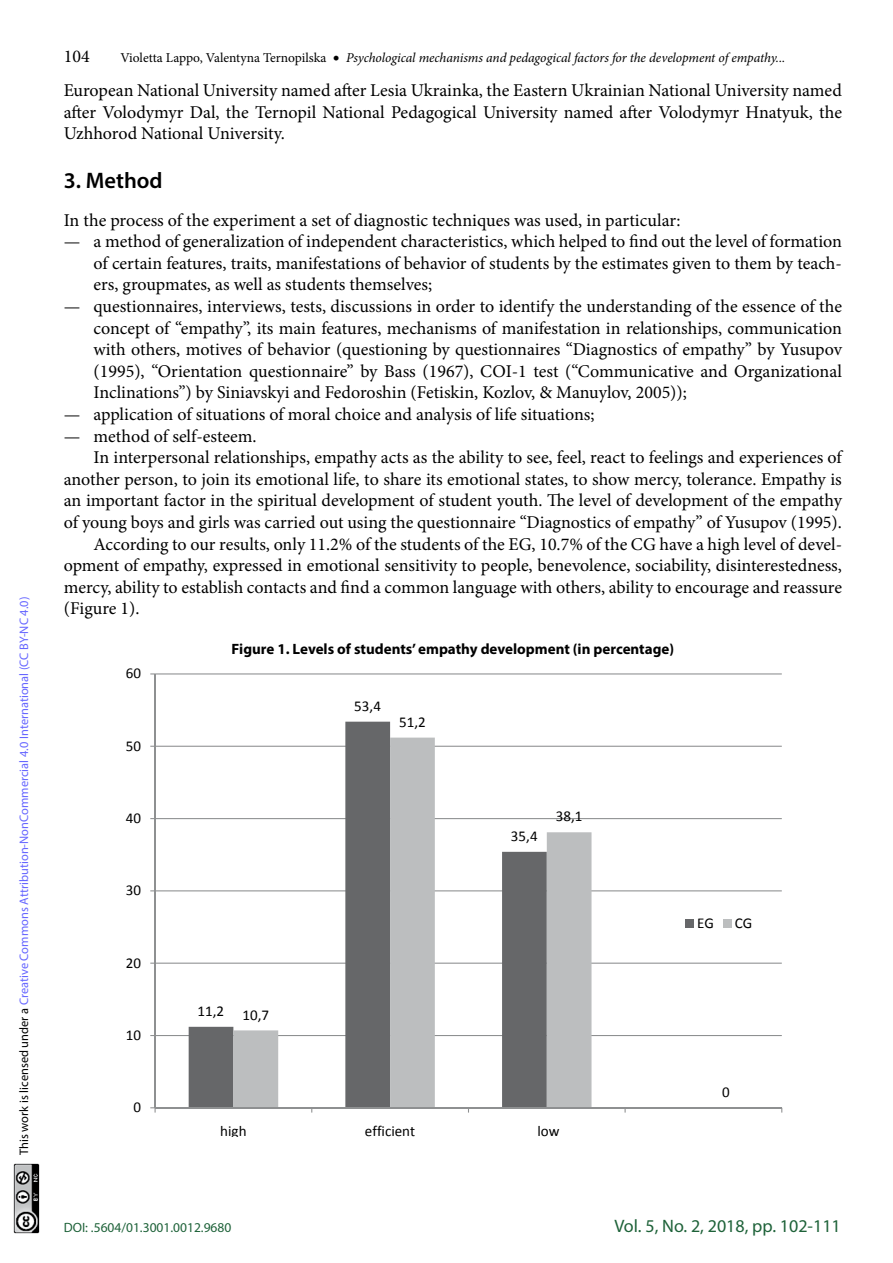
<style>
.page{position:relative;width:893px;height:1263px;background:#fff}
.page>*{position:absolute;margin:0;border:0;box-sizing:border-box;transform-origin:0 0}
.t1{font:600 22.5px "Myriad Pro";color:#000}
.t2{font:18px/21.6px "Minion Pro";letter-spacing:-.005em;color:#000;text-align:justify}
.t3{font:18px "Myriad Pro";color:#1e6239}
.t4{font:15px "Calibri";color:#000}
.t5{font:700 15px "Myriad Pro";color:#000}
.t6{font:italic 13.5px "Minion Pro";letter-spacing:-.005em;color:#000}
.t7{font:13.5px "Myriad Pro";color:#1e6239}
.t8{font:12.45px "Myriad Pro";color:#66f}
.s1{color:#000}
.s2{font-style:normal}
</style>
<div class="page">
<img style="left:14px;top:1163px;width:25px;height:70px">
<hr style="left:155px;top:673px;width:627px;height:1px;background:#8e9091">
<hr style="left:155px;top:746px;width:627px;height:1px;background:#8e9091">
<hr style="left:155px;top:818px;width:627px;height:1px;background:#8e9091">
<hr style="left:155px;top:890px;width:627px;height:1px;background:#8e9091">
<hr style="left:155px;top:963px;width:627px;height:1px;background:#8e9091">
<hr style="left:155px;top:1035px;width:627px;height:1px;background:#8e9091">
<svg style="left:189px;top:722px;width:246px;height:385px"></svg>
<svg style="left:233px;top:738px;width:358px;height:369px"></svg>
<hr style="left:155px;top:674px;width:1px;height:434px;background:#8e9091">
<hr style="left:155px;top:1107px;width:627px;height:1px;background:#8e9091">
<svg style="left:150px;top:1107px;width:6px;height:5px"></svg>
<div style="left:685px;top:920px;width:8px;height:8px;background:#666769"></div>
<div style="left:723px;top:920px;width:8px;height:8px;background:#bcbebf"></div>
<p class="t8" style="left:16px;top:1155px;width:560px;rotate:-90deg"><span class="s1">This work is licensed under a</span> Creative Commons Attribution-NonCommercial 4.0 International (CC BY-NC 4.0)</p>
<p class="t2" style="left:64px;top:46px;width:27px">104</p>
<p class="t6" style="left:120px;top:48px;width:666px"><span class="s2">Violetta Lappo, Valentyna Ternopilska</span> • Psychological mechanisms and pedagogical factors for the development of empathy...</p>
<p class="t2" style="left:64px;top:80px;width:780px">European National University named after Lesia Ukrainka, the Eastern Ukrainian National University named after Volodymyr Dal, the Ternopil National Pedagogical University named after Volodymyr Hnatyuk, the Uzhhorod National University.</p>
<p class="t1" style="left:64px;top:166px;width:100px">3. Method</p>
<p class="t2" style="left:64px;top:209px;width:618px">In the process of the experiment a set of diagnostic techniques was used, in particular:</p>
<p class="t2" style="left:94px;top:231px;width:750px;text-indent:-30px">— a method of generalization of independent characteristics, which helped to find out the level of formation of certain features, traits, manifestations of behavior of students by the estimates given to them by teach&shy;ers, groupmates, as well as students themselves;</p>
<p class="t2" style="left:94px;top:296px;width:750px;text-indent:-30px">— questionnaires, interviews, tests, discussions in order to identify the understanding of the essence of the concept of “empathy”, its main features, mechanisms of manifestation in relationships, communication with others, motives of behavior (questioning by questionnaires “Diagnostics of empathy” by Yusupov (1995), “Orientation questionnaire” by Bass (1967), COI-1 test (“Communicative and Organizational Inclinations”) by Siniavskyi and Fedoroshin (Fetiskin, Kozlov, &amp; Manuylov, 2005));</p>
<p class="t2" style="left:64px;top:404px;width:532px">— application of situations of moral choice and analysis of life situations;</p>
<p class="t2" style="left:64px;top:425px;width:194px">— method of self-esteem.</p>
<p class="t2" style="left:94px;top:447px;width:750px">In interpersonal relationships, empathy acts as the ability to see, feel, react to feelings and experiences of</p>
<p class="t2" style="left:64px;top:468px;width:779px">another person, to join its emotional life, to share its emotional states, to show mercy, tolerance. Empathy is</p>
<p class="t2" style="left:64px;top:490px;width:780px">an important factor in the spiritual development of student youth. The level of development of the empathy</p>
<p class="t2" style="left:64px;top:512px;width:780px">of young boys and girls was carried out using the questionnaire “Diagnostics of empathy” of Yusupov (1995).</p>
<p class="t2" style="left:94px;top:533px;width:750px">According to our results, only 11.2% of the students of the EG, 10.7% of the CG have a high level of devel-</p>
<p class="t2" style="left:64px;top:555px;width:780px">opment of empathy, expressed in emotional sensitivity to people, benevolence, sociability, disinterestedness,</p>
<p class="t2" style="left:64px;top:576px;width:780px">mercy, ability to establish contacts and find a common language with others, ability to encourage and reassure</p>
<p class="t2" style="left:64px;top:598px;width:77px">(Figure 1).</p>
<p class="t5" style="left:232px;top:639px;width:444px">Figure 1. Levels of students’ empathy development (in percentage)</p>
<p class="t4" style="left:126px;top:663px;width:17px">60</p>
<p class="t4" style="left:126px;top:735px;width:17px">50</p>
<p class="t4" style="left:126px;top:807px;width:17px">40</p>
<p class="t4" style="left:126px;top:880px;width:17px">30</p>
<p class="t4" style="left:126px;top:952px;width:17px">20</p>
<p class="t4" style="left:126px;top:1024px;width:17px">10</p>
<p class="t4" style="left:133px;top:1097px;width:9px">0</p>
<p class="t4" style="left:354px;top:695px;width:28px">53,4</p>
<p class="t4" style="left:399px;top:711px;width:28px">51,2</p>
<p class="t4" style="left:198px;top:1001px;width:28px">11,2</p>
<p class="t4" style="left:242px;top:1004px;width:28px">10,7</p>
<p class="t4" style="left:511px;top:826px;width:28px">35,4</p>
<p class="t4" style="left:556px;top:806px;width:28px">38,1</p>
<p class="t4" style="left:220px;top:1120px;width:28px">high</p>
<p class="t4" style="left:365px;top:1120px;width:52px">efficient</p>
<p class="t4" style="left:537px;top:1120px;width:24px">low</p>
<p class="t4" style="left:697px;top:913px;width:18px">EG</p>
<p class="t4" style="left:735px;top:913px;width:19px">CG</p>
<p class="t4" style="left:722px;top:1081px;width:9px">0</p>
<p class="t7" style="left:64px;top:1219px;width:169px">DOI: .5604/01.3001.0012.9680</p>
<p class="t3" style="left:614px;top:1215px;width:228px">Vol. 5, No. 2, 2018, pp. 102-111</p>
</div>
